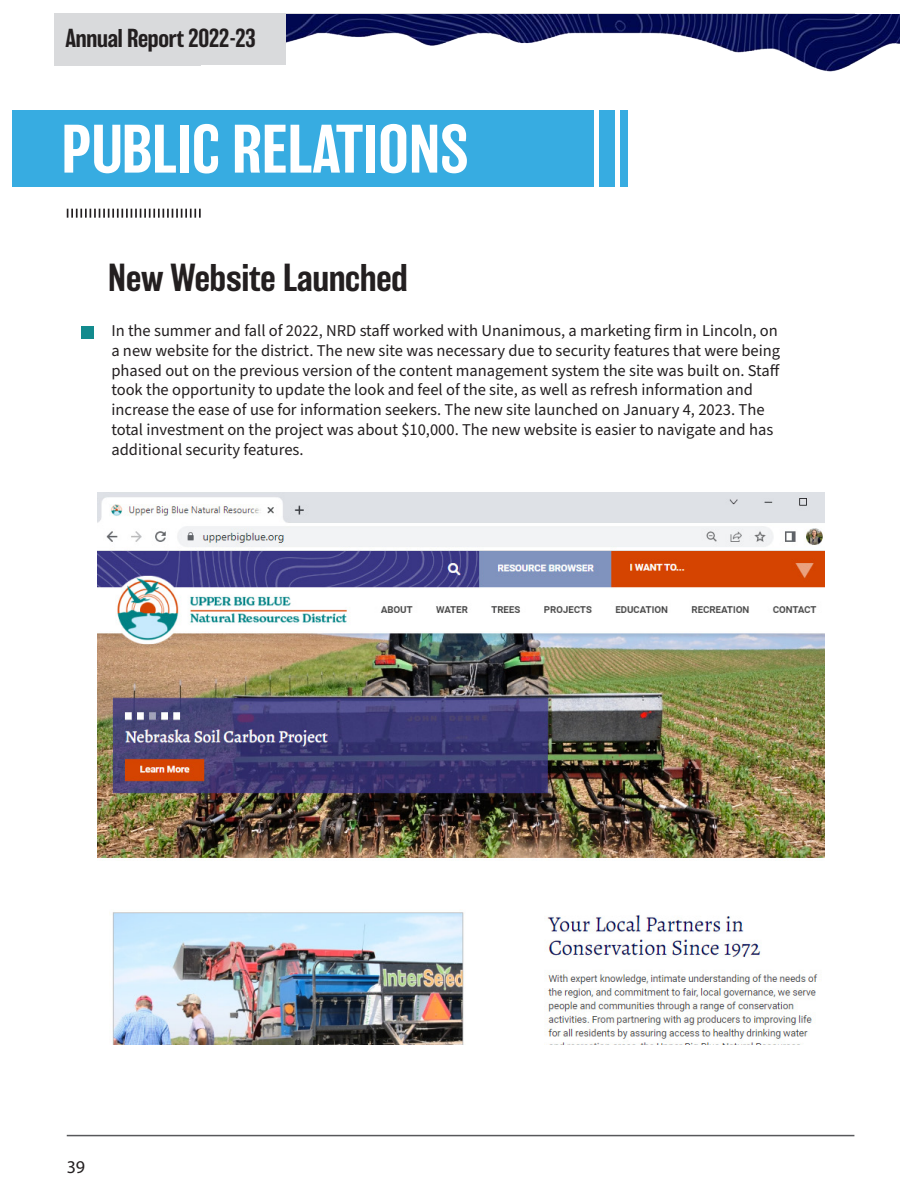
<style>
.page{position:relative;width:918px;height:1188px;background:#fff}
.page>*{position:absolute;margin:0;border:0;box-sizing:border-box;transform-origin:0 0}
.t1{font:500 63px "Balboa";color:#fff}
.Proposal{font:500 36px "Balboa";color:#231f20}
.Text{font:500 24px "Balboa";letter-spacing:-.01em;color:#231f20}
.t2{font:200 18px "Balboa";color:#231f20}
.t3{font:18px "Myriad Pro";color:#231f20}
.Proposal-2{font:16.5px/19.8px "Source Sans Pro";color:#231f20}
</style>
<div class="page">
<div style="left:67px;top:14px;width:787px;height:51px;background:#d9dadc"></div>
<div style="left:13px;top:111px;width:581px;height:76px;background:#37ace1"></div>
<div style="left:600px;top:110px;width:15px;height:77px;background:#37ace1"></div>
<div style="left:620px;top:110px;width:8px;height:77px;background:#37ace1"></div>
<svg style="left:67px;top:209px;width:134px;height:9px"></svg>
<hr style="left:67px;top:1135px;width:787px;height:1px;background:#57585a">
<img style="left:286px;top:15px;width:614px;height:57px">
<img style="left:98px;top:492px;width:727px;height:553px">
<div style="left:81px;top:326px;width:13px;height:13px;background:#138b8e"></div>
<div style="left:54px;top:14px;width:147px;height:51px;background:#d9dadc"></div>
<p class="Text" style="left:65px;top:25px;width:192px">Annual Report 2022-23</p>
<p class="Text" style="left:65px;top:26px;width:104px">Master Plan</p>
<p class="t2" style="left:82px;top:30px;width:98px">Project Proposal</p>
<p class="t1" style="left:62px;top:114px;width:409px">PUBLIC RELATIONS</p>
<p class="Proposal" style="left:108px;top:258px;width:301px">New Website Launched</p>
<p class="Proposal-2" style="left:111px;top:321px;width:670px">In the summer and fall of 2022, NRD staff worked with Unanimous, a marketing firm in Lincoln, on a new website for the district. The new site was necessary due to security features that were being phased out on the previous version of the content management system the site was built on. Staff took the opportunity to update the look and feel of the site, as well as refresh information and increase the ease of use for information seekers. The new site launched on January 4, 2023. The total investment on the project was about $10,000. The new website is easier to navigate and has additional security features.</p>
<p class="t3" style="left:67px;top:1156px;width:20px">39</p>
</div>
